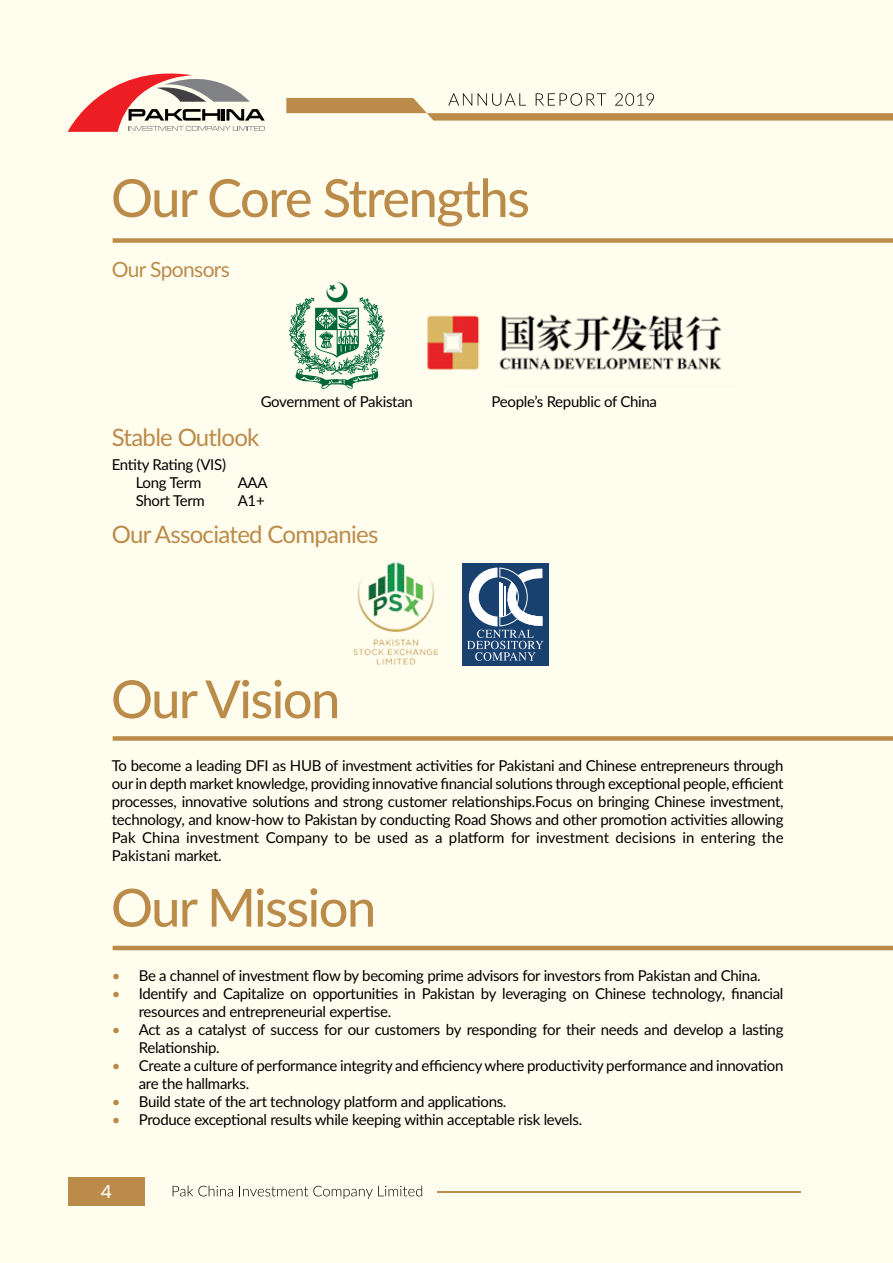
<style>
.page{position:relative;width:893px;height:1263px;background:#fffdee}
.page>*{position:absolute;margin:0;border:0;box-sizing:border-box;transform-origin:0 0}
.t1{font:500 52.5px "Lato";letter-spacing:-.03em;color:#bb8b4a}
.t2{font:24px "Lato";letter-spacing:-.03em;color:#bb8b4a}
.t3{font:21px "Lato";letter-spacing:-.03em;color:#bb8b4a}
.t4{font:18px "Poppins";color:#fff}
.t5{font:15px/18px "Lato";letter-spacing:-.02em;color:#000}
.s1{color:#bb8b4a}
</style>
<div class="page">
<div style="left:68px;top:1177px;width:76px;height:29px;background:#bb8b4a"></div>
<hr style="left:438px;top:1191px;width:363px;height:2px;background:#bb8b4a">
<svg style="left:68px;top:73px;width:197px;height:59px"></svg>
<svg style="left:286px;top:93px;width:607px;height:28px"></svg>
<svg style="left:173px;top:1185px;width:60px;height:11px"></svg>
<svg style="left:243px;top:1185px;width:179px;height:14px"></svg>
<div style="left:113px;top:238px;width:780px;height:5px;background:#bb8b4a"></div>
<div style="left:113px;top:736px;width:780px;height:5px;background:#bb8b4a"></div>
<hr style="left:113px;top:946px;width:780px;height:4px;background:#bb8b4a">
<svg style="left:289px;top:282px;width:96px;height:107px"></svg>
<div style="left:462px;top:563px;width:86px;height:102px;background:#18416f"></div>
<svg style="left:467px;top:567px;width:76px;height:94px"></svg>
<img style="left:353px;top:562px;width:86px;height:103px">
<img style="left:427px;top:314px;width:295px;height:56px">
<h1 class="t1" style="left:111px;top:160px;width:420px">Our Core Strengths</h1>
<h3 class="t3" style="left:112px;top:254px;width:120px">Our Sponsors</h3>
<p class="t5" style="left:261px;top:392px;width:154px">Government of Pakistan</p>
<p class="t5" style="left:492px;top:392px;width:167px">People’s Republic of China</p>
<h2 class="t2" style="left:112px;top:420px;width:149px">Stable Outlook</h2>
<p class="t5" style="left:112px;top:455px;width:116px;text-align:center">Entity Rating (VIS)<br>Long Term</p>
<p class="t5" style="left:238px;top:473px;width:31px">AAA</p>
<p class="t5" style="left:136px;top:491px;width:71px">Short Term</p>
<p class="t5" style="left:238px;top:491px;width:28px">A1+</p>
<h2 class="t2" style="left:112px;top:517px;width:268px">Our Associated Companies</h2>
<h1 class="t1" style="left:111px;top:661px;width:231px">Our Vision</h1>
<p class="t5" style="left:112px;top:756px;width:673px;text-align:justify">To become a leading DFI as HUB of investment activities for Pakistani and Chinese entrepreneurs through our in depth market knowledge, providing innovative financial solutions through exceptional people, efficient processes, innovative solutions and strong customer relationships.Focus on bringing Chinese investment, technology, and know-how to Pakistan by conducting Road Shows and other promotion activities allowing Pak China investment Company to be used as a platform for investment decisions in entering the Pakistani market.</p>
<h1 class="t1" style="left:111px;top:870px;width:267px">Our Mission</h1>
<p class="t5" style="left:112px;top:966px;width:650px"><span class="s1">•</span> Be a channel of investment flow by becoming prime advisors for investors from Pakistan and China.</p>
<p class="t5" style="left:139px;top:984px;width:646px;text-indent:-27px"><span class="s1">•</span> Identify and Capitalize on opportunities in Pakistan by leveraging on Chinese technology, financial resources and entrepreneurial expertise.</p>
<p class="t5" style="left:139px;top:1020px;width:646px;text-indent:-27px"><span class="s1">•</span> Act as a catalyst of success for our customers by responding for their needs and develop a lasting<br>Relationship.</p>
<p class="t5" style="left:139px;top:1056px;width:646px;text-indent:-27px"><span class="s1">•</span> Create a culture of performance integrity and efficiency where productivity performance and innovation are the hallmarks.</p>
<p class="t5" style="left:112px;top:1092px;width:396px"><span class="s1">•</span> Build state of the art technology platform and applications.</p>
<p class="t5" style="left:112px;top:1110px;width:472px"><span class="s1">•</span> Produce exceptional results while keeping within acceptable risk levels.</p>
<p class="t4" style="left:101px;top:1181px;width:13px">4</p>
</div>
